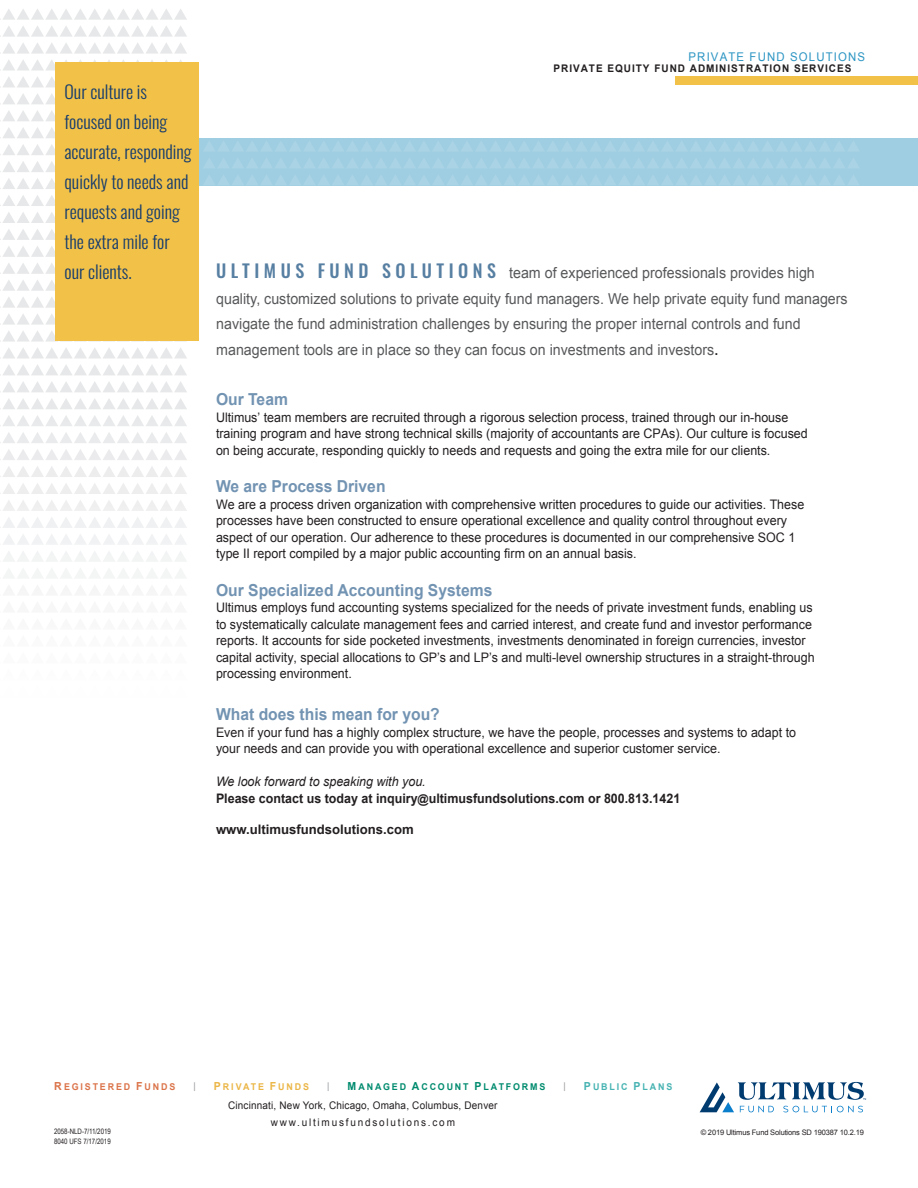
<style>
.page{position:relative;width:918px;height:1188px;background:#fff}
.page>*{position:absolute;margin:0;border:0;box-sizing:border-box;transform-origin:0 0}
.t1{font:300 18px/30px "Oswald";color:#153c6e}
.t2{font:700 16.5px "Arial";color:#7293b2;scale:.95 1}
.t3{font:15px/25.5px "Arial";color:#57585a;scale:.95 1}
.t4{font:13.2px/16.5px "Arial";color:#231f20;scale:.95 1}
.Body_Copy{font:700 13.2px "Arial";color:#231f20;scale:.95 1}
.Body_Copy-2{font:italic 13.2px "Arial";color:#231f20;scale:.95 1}
.Body_Copy-3{font:700 13.2px "Arial";color:#231f20}
.t5{font:12px "Arial";letter-spacing:.1em;color:#2c95c3;scale:.95 1}
.subhead{font:10.5px "Arial";letter-spacing:.02em;color:#231f20;scale:.95 1}
.t6{font:700 10.5px "Arial";letter-spacing:.1em;color:#231f20;scale:.95 1}
.subhead-2{font:10.5px "Arial";letter-spacing:.18em;color:#231f20;scale:.95 1}
.t7{font:700 9.3px "Arial";letter-spacing:.21em;color:#008b6e;scale:.95 1}
.t8{font:700 9.3px "Arial";letter-spacing:.21em;color:#db744a;scale:.95 1}
.t9{font:700 9.3px "Arial";letter-spacing:.205em;color:#ebb647;scale:.95 1}
.t10{font:700 9.3px "Arial";letter-spacing:.21em;color:#47b3b2;scale:.95 1}
.t11{font:9.3px "Arial";color:#939598;scale:.95 1}
.t12{font:7.5px "Arial";letter-spacing:-.02em;color:#231f20}
.t13{font:7.5px "Arial Narrow";color:#231f20}
.s1{font-family:"Oswald";font-weight:500;font-size:18px;color:#577fa2}
.s2{font-family:"Univers";font-stretch:condensed;font-size:18px;color:#231f20}
.s3{font-size:12px}
.s4{font-size:11.1px}
</style>
<div class="page">
<div style="left:191px;top:138px;width:727px;height:48px;background:#9fcee2"></div>
<svg style="left:204px;top:142px;width:655px;height:43px"></svg>
<svg style="left:0;top:9px;width:187px;height:78px"></svg>
<svg style="left:0;top:93px;width:55px;height:11px"></svg>
<svg style="left:0;top:110px;width:55px;height:11px"></svg>
<svg style="left:0;top:127px;width:55px;height:11px"></svg>
<svg style="left:0;top:144px;width:55px;height:11px"></svg>
<svg style="left:0;top:161px;width:55px;height:11px"></svg>
<svg style="left:0;top:178px;width:55px;height:11px"></svg>
<svg style="left:0;top:195px;width:55px;height:11px"></svg>
<svg style="left:0;top:212px;width:55px;height:11px"></svg>
<svg style="left:0;top:229px;width:55px;height:11px"></svg>
<svg style="left:0;top:246px;width:187px;height:112px"></svg>
<svg style="left:0;top:364px;width:187px;height:11px"></svg>
<svg style="left:0;top:381px;width:187px;height:11px"></svg>
<svg style="left:0;top:398px;width:187px;height:11px"></svg>
<svg style="left:0;top:415px;width:187px;height:11px"></svg>
<svg style="left:0;top:432px;width:187px;height:11px"></svg>
<svg style="left:0;top:449px;width:187px;height:11px"></svg>
<svg style="left:0;top:466px;width:187px;height:11px"></svg>
<svg style="left:0;top:483px;width:187px;height:11px"></svg>
<svg style="left:0;top:500px;width:187px;height:11px"></svg>
<svg style="left:0;top:517px;width:187px;height:11px"></svg>
<svg style="left:3px;top:534px;width:183px;height:44px"></svg>
<div style="left:55px;top:62px;width:144px;height:279px;background:#f2c147"></div>
<div style="left:676px;top:76px;width:242px;height:9px;background:#f2c147"></div>
<svg style="left:700px;top:1082px;width:166px;height:30px"></svg>
<p class="t5" style="left:689px;top:49px;width:187px">PRIVATE FUND SOLUTIONS</p>
<p class="t1" style="left:64px;top:75px;width:129px">Our culture is focused on being accurate, responding quickly to needs and requests and going the extra mile for our clients.</p>
<p class="t6" style="left:554px;top:62px;width:315px">PRIVATE EQUITY FUND ADMINISTRATION SERVICES</p>
<p class="t3" style="left:216px;top:260px;width:666px"><span class="s1">U L T I M U S F U N D S O L U T I O N S</span> team of experienced professionals provides high quality, customized solutions to private equity fund managers. We help private equity fund managers navigate the fund administration challenges by ensuring the proper internal controls and fund management tools are in place so they can focus on investments and investors<span class="s2">.</span></p>
<p class="t2" style="left:216px;top:389px;width:77px">Our Team</p>
<p class="t4" style="left:216px;top:409px;width:624px">Ultimus’ team members are recruited through a rigorous selection process, trained through our in-house training program and have strong technical skills (majority of accountants are CPAs). Our culture is focused on being accurate, responding quickly to needs and requests and going the extra mile for our clients.</p>
<p class="t2" style="left:216px;top:476px;width:180px">We are Process Driven</p>
<p class="t4" style="left:216px;top:496px;width:621px">We are a process driven organization with comprehensive written procedures to guide our activities. These processes have been constructed to ensure operational excellence and quality control throughout every aspect of our operation. Our adherence to these procedures is documented in our comprehensive SOC 1 type II report compiled by a major public accounting firm on an annual basis.</p>
<p class="t2" style="left:216px;top:579px;width:292px">Our Specialized Accounting Systems</p>
<p class="t4" style="left:216px;top:600px;width:632px">Ultimus employs fund accounting systems specialized for the needs of private investment funds, enabling us to systematically calculate management fees and carried interest, and create fund and investor performance reports. It accounts for side pocketed investments, investments denominated in foreign currencies, investor capital activity, special allocations to GP’s and LP’s and multi-level ownership structures in a straight-through processing environment.</p>
<p class="t2" style="left:216px;top:704px;width:237px">What does this mean for you?</p>
<p class="t4" style="left:216px;top:724px;width:612px">Even if your fund has a highly complex structure, we have the people, processes and systems to adapt to your needs and can provide you with operational excellence and superior customer service.</p>
<p class="Body_Copy-2" style="left:216px;top:773px;width:222px">We look forward to speaking with you.</p>
<p class="Body_Copy" style="left:216px;top:790px;width:490px">Please contact us today at inquiry<span class="s3">@</span>ultimusfundsolutions.com or 800.813.1421</p>
<p class="Body_Copy-3" style="left:216px;top:821px;width:199px">www.ultimusfundsolutions.com</p>
<p class="t8" style="left:54px;top:1080px;width:129px"><span class="s4">R</span>EGISTERED <span class="s4">F</span>UNDS</p>
<p class="t11" style="left:193px;top:1079px;width:4px">|</p>
<p class="t9" style="left:214px;top:1080px;width:102px"><span class="s4">P</span>RIVATE <span class="s4">F</span>UNDS</p>
<p class="t11" style="left:327px;top:1079px;width:4px">|</p>
<p class="t7" style="left:348px;top:1080px;width:210px"><span class="s4">M</span>ANAGED <span class="s4">A</span>CCOUNT <span class="s4">P</span>LATFORMS</p>
<p class="t11" style="left:564px;top:1079px;width:4px">|</p>
<p class="t10" style="left:584px;top:1080px;width:95px"><span class="s4">P</span>UBLIC <span class="s4">P</span>LANS</p>
<p class="subhead" style="left:228px;top:1099px;width:285px">Cincinnati, New York, Chicago, Omaha, Columbus, Denver</p>
<p class="subhead-2" style="left:271px;top:1115px;width:195px">www.ultimusfundsolutions.com</p>
<p class="t13" style="left:54px;top:1126px;width:58px">2058-NLD-7/11/2019</p>
<p class="t13" style="left:54px;top:1136px;width:58px">8040 UFS 7/17/2019</p>
<p class="t12" style="left:701px;top:1127px;width:165px">© 2019 Ultimus Fund Solutions SD 190387 10.2.19</p>
</div>
